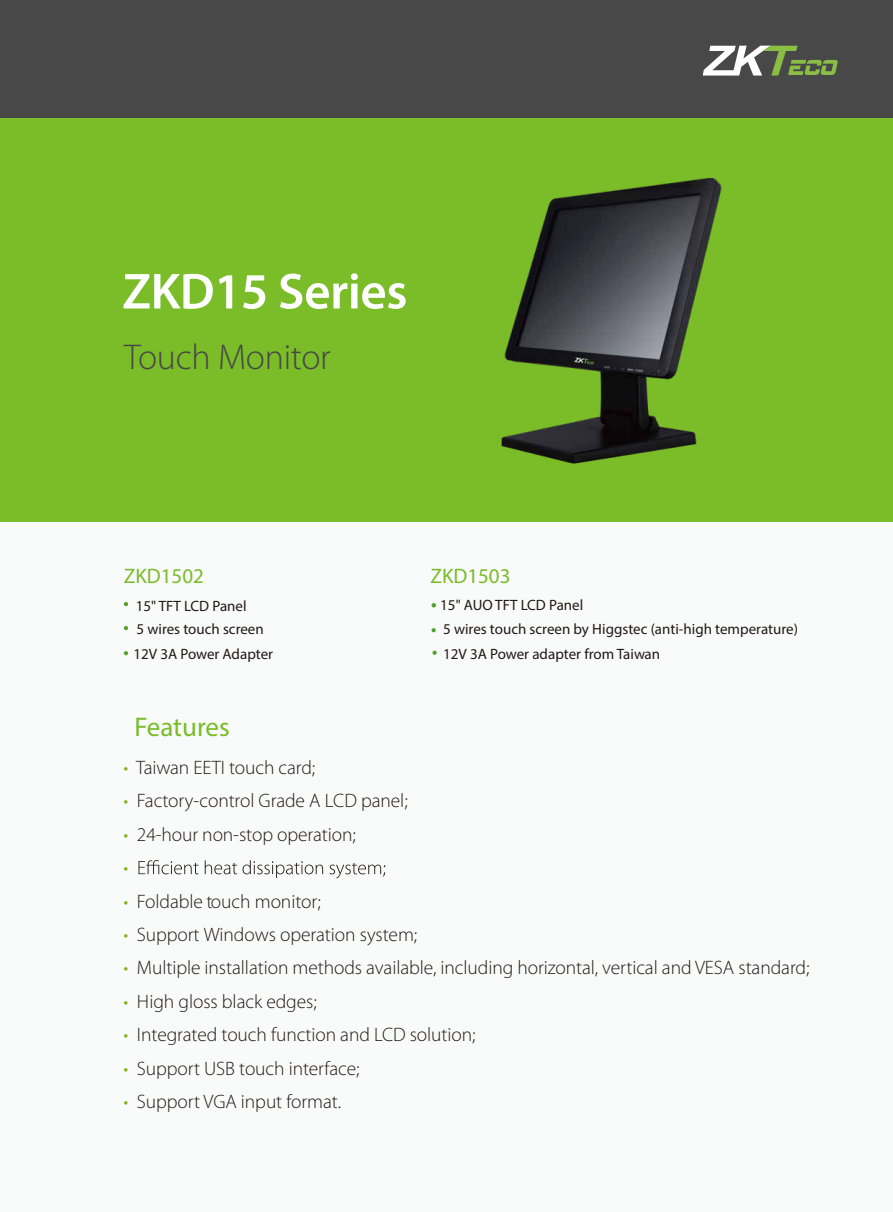
<style>
.page{position:relative;width:893px;height:1212px;background:#f9fbfa}
.page>*{position:absolute;margin:0;border:0;box-sizing:border-box;transform-origin:0 0}
.t1{font:600 51px "Myriad Pro";letter-spacing:-.01em;color:#fff}
.t2{font:300 36px "Myriad Pro";letter-spacing:-.01em;color:#484748}
.t3{font:27px "Myriad Pro";color:#79bc29}
.t4{font:21px "Myriad Pro";color:#79bc29}
.t5{font:300 19.5px/33.5px "Myriad Pro";letter-spacing:-.005em;color:#221815}
.t6{font:15px/24.5px "Myriad Pro";color:#221815}
.s1{color:#82b21a}
</style>
<div class="page">
<div style="left:0;top:0;width:893px;height:117px;background:#494849"></div>
<div style="left:0;top:118px;width:893px;height:404px;background:#7abd28"></div>
<svg style="left:139px;top:860px;width:246px;height:18px"></svg>
<img style="left:501px;top:177px;width:221px;height:287px">
<svg style="left:124px;top:602px;width:4px;height:4px"></svg>
<svg style="left:431px;top:603px;width:5px;height:4px"></svg>
<svg style="left:431px;top:628px;width:5px;height:4px"></svg>
<svg style="left:432px;top:651px;width:5px;height:4px"></svg>
<svg style="left:124px;top:626px;width:4px;height:4px"></svg>
<svg style="left:124px;top:651px;width:4px;height:4px"></svg>
<svg style="left:703px;top:46px;width:135px;height:30px"></svg>
<h1 class="t1" style="left:122px;top:259px;width:287px">ZKD15 Series</h1>
<h2 class="t2" style="left:124px;top:336px;width:208px">Touch Monitor</h2>
<p class="t4" style="left:124px;top:562px;width:82px">ZKD1502</p>
<p class="t6" style="left:136px;top:594px;width:130px;line-height:23px">15" TFT LCD Panel<br>5 wires touch screen</p>
<p class="t6" style="left:133px;top:641px;width:141px">12V 3A Power Adapter</p>
<h3 class="t3" style="left:134px;top:710px;width:97px">Features</h3>
<p class="t4" style="left:430px;top:562px;width:82px">ZKD1503</p>
<p class="t6" style="left:440px;top:592px;width:359px">15" AUO TFT LCD Panel<br>5 wires touch screen by Higgstec (anti-high temperature)<br>12V 3A Power adapter from Taiwan</p>
<p class="t5" style="left:124px;top:750px;width:193px"><span class="s1">•</span> Taiwan EETI touch card;</p>
<p class="t5" style="left:124px;top:784px;width:286px"><span class="s1">•</span> Factory-control Grade A LCD panel;</p>
<p class="t5" style="left:124px;top:817px;width:234px"><span class="s1">•</span> 24-hour non-stop operation; <span class="s1">•</span></p>
<p class="t5" style="left:124px;top:884px;width:199px"><span class="s1">•</span> Foldable touch monitor;</p>
<p class="t5" style="left:124px;top:917px;width:295px"><span class="s1">•</span> Support Windows operation system;</p>
<p class="t5" style="left:124px;top:951px;width:687px"><span class="s1">•</span> Multiple installation methods available, including horizontal, vertical and VESA standard;</p>
<p class="t5" style="left:124px;top:984px;width:195px"><span class="s1">•</span> High gloss black edges;</p>
<p class="t5" style="left:124px;top:1018px;width:353px"><span class="s1">•</span> Integrated touch function and LCD solution;</p>
<p class="t5" style="left:124px;top:1051px;width:238px"><span class="s1">•</span> Support USB touch interface;</p>
<p class="t5" style="left:124px;top:1084px;width:219px"><span class="s1">•</span> Support VGA input format.</p>
</div>
